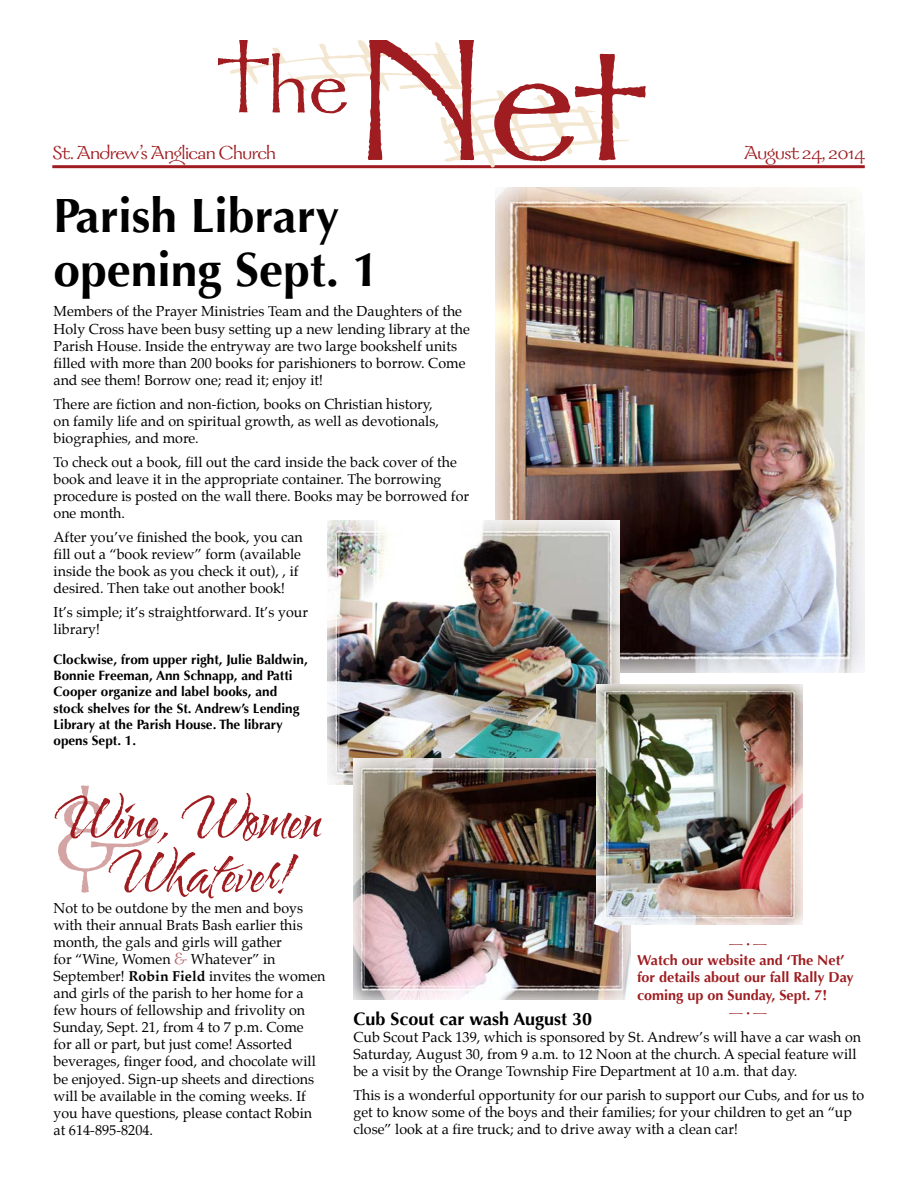
<style>
.page{position:relative;width:918px;height:1188px;background:#fff}
.page>*{position:absolute;margin:0;border:0;box-sizing:border-box;transform-origin:0 0}
.t1{font:108px "Galahad Std";color:#d4a3a3}
.t2{font:54px/54px "Water Brush ROB";color:#9f1d21;text-align:center}
.t3{font:700 48px/54px "Optima";color:#000}
.t4{font:21px "Galahad Std";letter-spacing:-.025em;color:#9f1d21}
.t5{font:700 18px "Optima";color:#000}
.t6{font:700 14.4px/17.2px "Optima";color:#9f1d21}
.t7{font:14.4px "Galahad Std";color:#9f1d21}
.t8{font:14.25px/17.1px "Palatino";color:#000}
.t9{font:700 13.5px/16.2px "Optima";color:#000}
.s1{font-family:"Galahad Std";font-size:18px;color:#b65f66}
.s2{font-weight:700}
</style>
<div class="page">
<hr style="left:52px;top:165px;width:813px;height:3px;background:#9f1d21">
<svg style="left:218px;top:40px;width:428px;height:127px"></svg>
<img style="left:496px;top:188px;width:368px;height:484px">
<img style="left:328px;top:520px;width:291px;height:265px">
<img style="left:353px;top:759px;width:277px;height:241px">
<img style="left:597px;top:684px;width:206px;height:240px">
<h3 class="t4" style="left:52px;top:140px;width:225px">St. Andrew’s Anglican Church</h3>
<h3 class="t4" style="left:744px;top:140px;width:123px">August 24, 2014</h3>
<h3 class="t3" style="left:54px;top:189px;width:327px">Parish Library opening Sept. 1</h3>
<p class="t8" style="left:54px;top:303px;width:418px">Members of the Prayer Ministries Team and the Daughters of the Holy Cross have been busy setting up a new lending library at the Parish House. Inside the entryway are two large bookshelf units filled with more than 200 books for parishioners to borrow. Come and see them! Borrow one; read it; enjoy it!</p>
<p class="t8" style="left:54px;top:395px;width:387px">There are fiction and non-fiction, books on Christian history, on family life and on spiritual growth, as well as devotionals, biographies, and more.</p>
<p class="t8" style="left:54px;top:453px;width:417px">To check out a book, fill out the card inside the back cover of the book and leave it in the appropriate container. The borrowing procedure is posted on the wall there. Books may be borrowed for one month.</p>
<p class="t8" style="left:54px;top:528px;width:251px">After you’ve finished the book, you can fill out a “book review” form (available inside the book as you check it out), , if desired. Then take out another book!</p>
<p class="t8" style="left:54px;top:604px;width:256px">It’s simple; it’s straightforward. It’s your library!</p>
<p class="t9" style="left:54px;top:651px;width:256px">Clockwise, from upper right, Julie Baldwin, Bonnie Freeman, Ann Schnapp, and Patti Cooper organize and label books, and stock shelves for the St. Andrew’s Lending Library at the Parish House. The library opens Sept. 1.</p>
<h1 class="t1" style="left:54px;top:769px;width:108px">&amp;</h1>
<h2 class="t2" style="left:54px;top:797px;width:269px">Wine, Women<br>Whatever!</h2>
<p class="t8" style="left:54px;top:899px;width:273px">Not to be outdone by the men and boys with their annual Brats Bash earlier this month, the gals and girls will gather<br>for “Wine, Women <span class="s1">&amp;</span> Whatever” in September! <span class="s2">Robin Field</span> invites the women and girls of the parish to her home for a few hours of fellowship and frivolity on Sunday, Sept. 21, from 4 to 7 p.m. Come for all or part, but just come! Assorted beverages, finger food, and chocolate will be enjoyed. Sign-up sheets and directions will be available in the coming weeks. If you have questions, please contact Robin at 614-895-8204.</p>
<p class="t7" style="left:729px;top:934px;width:40px">— • —</p>
<p class="t6" style="left:637px;top:952px;width:218px">Watch our website and ‘The Net’ for details about our fall Rally Day coming up on Sunday, Sept. 7!</p>
<p class="t7" style="left:729px;top:1004px;width:40px">— • —</p>
<p class="t5" style="left:353px;top:1008px;width:240px">Cub Scout car wash August 30</p>
<p class="t8" style="left:353px;top:1029px;width:509px">Cub Scout Pack 139, which is sponsored by St. Andrew’s will have a car wash on<br>Saturday, August 30, from 9 a.m. to 12 Noon at the church. A special feature will be a visit by the Orange Township Fire Department at 10 a.m. that day.</p>
<p class="t8" style="left:353px;top:1087px;width:512px">This is a wonderful opportunity for our parish to support our Cubs, and for us to get to know some of the boys and their families; for your children to get an “up close” look at a fire truck; and to drive away with a clean car!</p>
</div>
